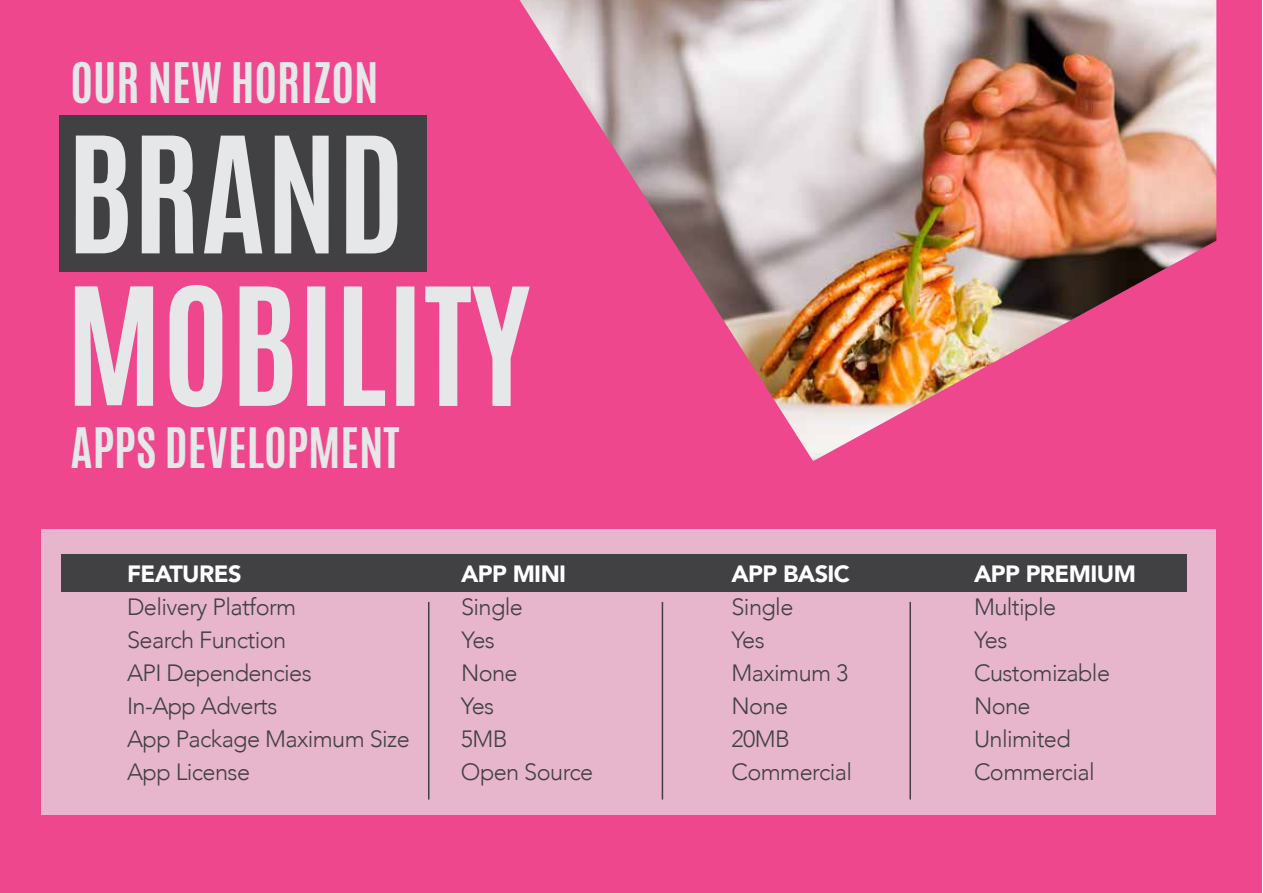
<style>
.page{position:relative;width:1263px;height:893px;background:#fff}
.page>*{position:absolute;margin:0;border:0;box-sizing:border-box;transform-origin:0 0}
.t1{font:700 139.05px "Antonio";color:#e6e7e8}
.t2{font:700 137.1px "Antonio";color:#e6e7e8}
.t3{font:700 46.65px "Antonio";color:#e6e7e8}
.t4{font:300 23.55px "Avenir";letter-spacing:-.025em;color:#414042}
.t5{font:900 23.55px "Avenir";letter-spacing:-.025em;color:#fff}
</style>
<div class="page">
<div style="left:0;top:0;width:1262px;height:893px;background:#ee478d"></div>
<div style="left:59px;top:116px;width:368px;height:156px;background:#414042"></div>
<div style="left:41px;top:529px;width:1175px;height:286px;background:#e8b6cc"></div>
<div style="left:61px;top:555px;width:1125px;height:37px;background:#414042"></div>
<hr style="left:428px;top:602px;width:1px;height:197px;background:#414042">
<hr style="left:662px;top:602px;width:1px;height:197px;background:#414042">
<hr style="left:909px;top:602px;width:2px;height:197px;background:#414042">
<img style="left:519px;top:0;width:697px;height:461px">
<h3 class="t3" style="left:70px;top:50px;width:310px">OUR NEW HORIZON</h3>
<h2 class="t2" style="left:66px;top:97px;width:340px">BRAND</h2>
<h1 class="t1" style="left:66px;top:247px;width:466px">MOBILITY</h1>
<h3 class="t3" style="left:70px;top:414px;width:331px">APPS DEVELOPMENT</h3>
<p class="t5" style="left:127px;top:559px;width:116px">FEATURES</p>
<p class="t5" style="left:461px;top:559px;width:107px">APP MINI</p>
<p class="t5" style="left:731px;top:559px;width:120px">APP BASIC</p>
<p class="t5" style="left:974px;top:559px;width:163px">APP PREMIUM</p>
<p class="t4" style="left:127px;top:591px;width:171px">Delivery Platform</p>
<p class="t4" style="left:461px;top:591px;width:63px">Single</p>
<p class="t4" style="left:731px;top:591px;width:63px">Single</p>
<p class="t4" style="left:974px;top:591px;width:84px">Multiple</p>
<p class="t4" style="left:127px;top:624px;width:161px">Search Function</p>
<p class="t4" style="left:462px;top:624px;width:35px">Yes</p>
<p class="t4" style="left:731px;top:624px;width:35px">Yes</p>
<p class="t4" style="left:974px;top:624px;width:35px">Yes</p>
<p class="t4" style="left:127px;top:657px;width:186px">API Dependencies</p>
<p class="t4" style="left:461px;top:657px;width:58px">None</p>
<p class="t4" style="left:731px;top:657px;width:118px">Maximum 3</p>
<p class="t4" style="left:974px;top:657px;width:138px">Customizable</p>
<p class="t4" style="left:127px;top:690px;width:152px">In-App Adverts</p>
<p class="t4" style="left:461px;top:690px;width:35px">Yes</p>
<p class="t4" style="left:731px;top:690px;width:58px">None</p>
<p class="t4" style="left:974px;top:690px;width:58px">None</p>
<p class="t4" style="left:127px;top:723px;width:284px">App Package Maximum Size</p>
<p class="t4" style="left:461px;top:723px;width:48px">5MB</p>
<p class="t4" style="left:731px;top:723px;width:60px">20MB</p>
<p class="t4" style="left:974px;top:723px;width:98px">Unlimited</p>
<p class="t4" style="left:127px;top:756px;width:125px">App License</p>
<p class="t4" style="left:461px;top:756px;width:134px">Open Source</p>
<p class="t4" style="left:731px;top:756px;width:122px">Commercial</p>
<p class="t4" style="left:974px;top:756px;width:122px">Commercial</p>
</div>
